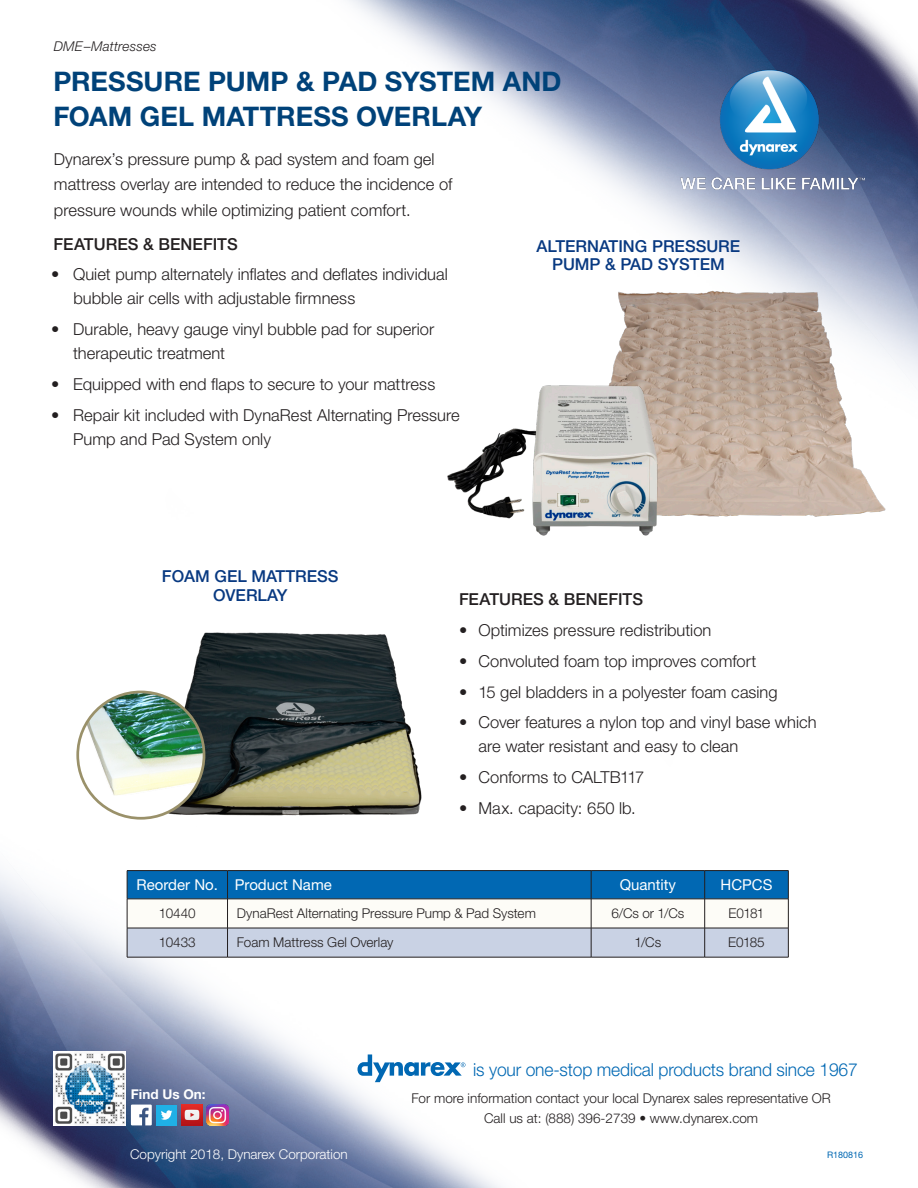
<style>
.page{position:relative;width:918px;height:1188px;background:#fff}
.page>*{position:absolute;margin:0;border:0;box-sizing:border-box;transform-origin:0 0}
.t1{font:700 27px/34.5px "Helvetica Neue LT Std";letter-spacing:.005em;color:#004279}
.t2{font:300 18px "Helvetica Neue LT Std";letter-spacing:-.01em;color:#0168b3}
.t3{font:300 16.5px/24px "Helvetica Neue LT Std";color:#231f20}
.Small_Cap_Text{font:500 16.5px/18px "Helvetica Neue LT Std";color:#083981;text-align:center}
.Features_Benefits{font:500 16.5px "Helvetica Neue LT Std";letter-spacing:.005em;color:#231f20}
.Table_Head{font:15px "Helvetica Neue LT Std";color:#fff}
.Table_Text{font:300 13.5px "Helvetica Neue LT Std";color:#231f20}
.Copyright{font:300 13.5px "Helvetica Neue LT Std";color:#fff}
.t4{font:italic 300 13.5px "Helvetica Neue LT Std";letter-spacing:.01em;color:#231f20}
.t5{font:700 13.5px "Helvetica Neue LT Std";color:#fff}
.t6{font:9px "Helvetica Neue LT Std";color:#0168b3}
</style>
<div class="page">
<img style="left:0;top:0;width:918px;height:1188px">
<img style="left:675px;top:64px;width:196px;height:132px">
<svg style="left:357px;top:1054px;width:108px;height:28px"></svg>
<div style="left:156px;top:1105px;width:21px;height:21px;background:#1fb0e6"></div>
<svg style="left:161px;top:1110px;width:11px;height:10px"></svg>
<img style="left:181px;top:1105px;width:21px;height:21px">
<svg style="left:131px;top:1105px;width:21px;height:20px"></svg>
<img style="left:207px;top:1104px;width:21px;height:22px">
<img style="left:53px;top:1052px;width:73px;height:73px">
<img style="left:561px;top:285px;width:328px;height:240px">
<img style="left:439px;top:367px;width:243px;height:177px">
<hr style="left:127px;top:870px;width:101px;height:1px;background:#231f20">
<hr style="left:228px;top:870px;width:363px;height:1px;background:#231f20">
<hr style="left:591px;top:870px;width:114px;height:1px;background:#231f20">
<hr style="left:705px;top:870px;width:83px;height:1px;background:#231f20">
<svg style="left:127px;top:871px;width:662px;height:86px"></svg>
<hr style="left:127px;top:957px;width:101px;height:1px;background:#231f20">
<hr style="left:228px;top:957px;width:363px;height:1px;background:#231f20">
<hr style="left:591px;top:957px;width:114px;height:1px;background:#231f20">
<hr style="left:705px;top:957px;width:83px;height:1px;background:#231f20">
<img style="left:148px;top:617px;width:288px;height:215px">
<div style="left:78px;top:692px;width:126px;height:126px;background:#fff;border-radius:50%"></div>
<img style="left:78px;top:692px;width:126px;height:103px">
<div style="left:76px;top:691px;width:129px;height:129px;border:3px solid #9a916a;border-radius:50%"></div>
<p class="t4" style="left:54px;top:38px;width:104px">DME–Mattresses</p>
<p class="t1" style="left:53px;top:64px;width:510px">PRESSURE PUMP &amp; PAD SYSTEM AND<br>FOAM GEL MATTRESS OVERLAY</p>
<p class="t3" style="left:54px;top:146px;width:400px;line-height:25.5px">Dynarex’s pressure pump &amp; pad system and foam gel mattress overlay are intended to reduce the incidence of pressure wounds while optimizing patient comfort.</p>
<p class="Small_Cap_Text" style="left:536px;top:237px;width:205px">ALTERNATING PRESSURE<br>PUMP &amp; PAD SYSTEM</p>
<p class="Features_Benefits" style="left:54px;top:234px;width:186px">FEATURES &amp; BENEFITS</p>
<p class="t3" style="left:73px;top:262px;width:376px;text-indent:-22px">• Quiet pump alternately inflates and deflates individual bubble air cells with adjustable firmness</p>
<p class="t3" style="left:73px;top:317px;width:363px;text-indent:-22px">• Durable, heavy gauge vinyl bubble pad for superior therapeutic treatment</p>
<p class="t3" style="left:51px;top:372px;width:385px">• Equipped with end flaps to secure to your mattress</p>
<p class="t3" style="left:73px;top:402px;width:388px;text-indent:-22px">• Repair kit included with DynaRest Alternating Pressure<br>Pump and Pad System only</p>
<p class="Small_Cap_Text" style="left:162px;top:567px;width:178px">FOAM GEL MATTRESS<br>OVERLAY</p>
<p class="Features_Benefits" style="left:459px;top:590px;width:186px">FEATURES &amp; BENEFITS</p>
<p class="t3" style="left:459px;top:618px;width:254px">• Optimizes pressure redistribution</p>
<p class="t3" style="left:459px;top:649px;width:299px">• Convoluted foam top improves comfort</p>
<p class="t3" style="left:459px;top:680px;width:320px">• 15 gel bladders in a polyester foam casing</p>
<p class="t3" style="left:478px;top:710px;width:340px;text-indent:-20px">• Cover features a nylon top and vinyl base which are water resistant and easy to clean</p>
<p class="t3" style="left:459px;top:765px;width:187px">• Conforms to CALTB117</p>
<p class="t3" style="left:459px;top:796px;width:178px">• Max. capacity: 650 lb.</p>
<p class="Table_Head" style="left:137px;top:876px;width:83px">Reorder No.</p>
<p class="Table_Head" style="left:235px;top:876px;width:98px">Product Name</p>
<p class="Table_Head" style="left:620px;top:876px;width:58px">Quantity</p>
<p class="Table_Head" style="left:721px;top:876px;width:53px">HCPCS</p>
<p class="Table_Text" style="left:159px;top:905px;width:38px">10440</p>
<p class="Table_Text" style="left:237px;top:905px;width:301px">DynaRest Alternating Pressure Pump &amp; Pad System</p>
<p class="Table_Text" style="left:612px;top:905px;width:74px">6/Cs or 1/Cs</p>
<p class="Table_Text" style="left:729px;top:905px;width:37px">E0181</p>
<p class="Table_Text" style="left:159px;top:934px;width:38px">10433</p>
<p class="Table_Text" style="left:237px;top:934px;width:158px">Foam Mattress Gel Overlay</p>
<p class="Table_Text" style="left:635px;top:934px;width:28px">1/Cs</p>
<p class="Table_Text" style="left:728px;top:934px;width:38px">E0185</p>
<p class="t5" style="left:131px;top:1086px;width:76px">Find Us On:</p>
<p class="Copyright" style="left:130px;top:1146px;width:219px">Copyright 2018, Dynarex Corporation</p>
<p class="t2" style="left:473px;top:1058px;width:386px">is your one-stop medical products brand since 1967</p>
<p class="Table_Text" style="left:411px;top:1090px;width:421px">For more information contact your local Dynarex sales representative OR</p>
<p class="Table_Text" style="left:484px;top:1110px;width:276px">Call us at: (888) 396-2739 • www.dynarex.com</p>
<p class="t6" style="left:827px;top:1150px;width:38px">R180816</p>
</div>
